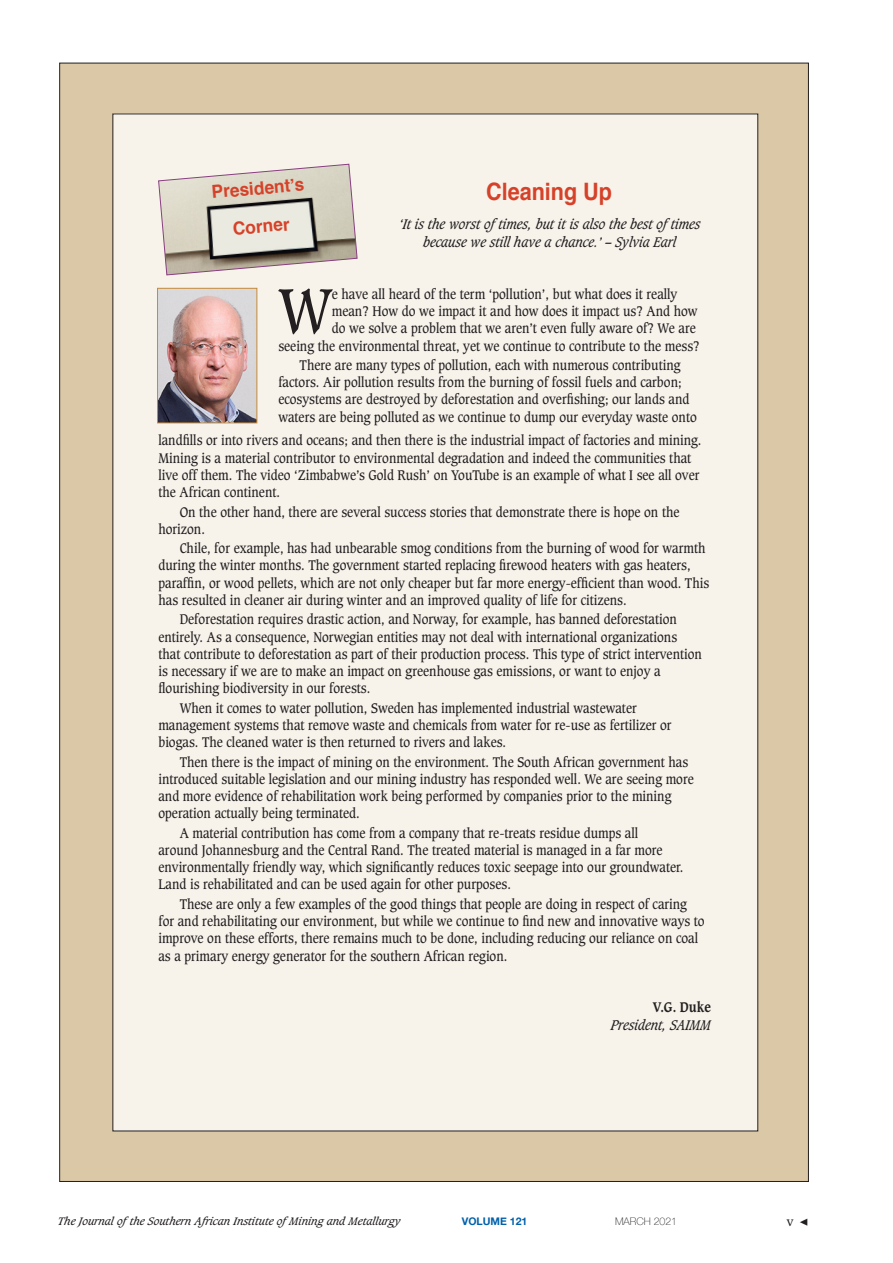
<style>
.page{position:relative;width:893px;height:1263px;background:#fff}
.page>*{position:absolute;margin:0;border:0;box-sizing:border-box;transform-origin:0 0}
.t1{font:61.5px "Caxton";color:#231f20;scale:.9 1}
.t2{font:700 24px "Helvetica";color:#d64229;scale:.9 1}
.t3{font:700 18px "Helvetica";color:#d64229;scale:.96 1}
.Body_Copy{font:13.5px/17.2px "Caxton";color:#231f20;scale:.9 1}
.t4{font:italic 13.5px/17.2px "Caxton";color:#231f20;text-align:center;scale:.9 1}
.t5{font:700 13.5px "Caxton";color:#231f20;scale:.9 1}
.t6{font:12px "Caxton";color:#231f20}
.t7{font:italic 10.5px "Caxton";color:#231f20}
.t8{font:700 10.5px "Helvetica Neue";color:#0161aa}
.t9{font:100 10.5px "Helvetica Neue";color:#231f20}
.s1{font-family:"Minion Pro";font-size:15px}
</style>
<div class="page">
<div style="left:60px;top:63px;width:748px;height:1118px;background:#dbc8a6"></div>
<div style="left:113px;top:114px;width:645px;height:1017px;background:#f7f3eb"></div>
<svg style="left:158px;top:164px;width:199px;height:111px"></svg>
<img style="left:159px;top:290px;width:96px;height:131px">
<div style="left:157px;top:288px;width:100px;height:135px;border:1px solid #c58b3a"></div>
<p class="t3" style="left:210px;top:178px;width:98px;rotate:-5deg">President’s</p>
<p class="t3" style="left:232px;top:214px;width:61px;rotate:-5deg">Corner</p>
<p class="t2" style="left:486px;top:173px;width:142px">Cleaning Up</p>
<p class="t4" style="left:399px;top:216px;width:337px">‘It is the worst oftimes, but it is also the best oftimes because we still have a chance.’ – Sylvia Earl</p>
<p class="t1" style="left:278px;top:274px;width:61px">W</p>
<p class="Body_Copy" style="left:332px;top:286px;width:385px">e have all heard of the term ‘pollution’, but what does it really</p>
<p class="Body_Copy" style="left:332px;top:303px;width:408px">mean? How do we impact it and how does it impact us? And how</p>
<p class="Body_Copy" style="left:332px;top:320px;width:406px">do we solve a problem that we aren’t even fully aware of? We are</p>
<p class="Body_Copy" style="left:278px;top:337px;width:470px">seeing the environmental threat, yet we continue to contribute to the mess?</p>
<p class="Body_Copy" style="left:278px;top:357px;width:466px;text-indent:21px">There are many types of pollution, each with numerous contributing factors. Air pollution results from the burning of fossil fuels and carbon; ecosystems are destroyed by deforestation and overfishing; our lands and waters are being polluted as we continue to dump our everyday waste onto</p>
<p class="Body_Copy" style="left:158px;top:432px;width:605px">landfills or into rivers and oceans; and then there is the industrial impact of factories and mining.<br>Mining is a material contributor to environmental degradation and indeed the communities that live off them. The video ‘Zimbabwe’s Gold Rush’ on YouTube is an example of what I see all over the African continent.</p>
<p class="Body_Copy" style="left:158px;top:503px;width:580px;text-indent:21px">On the other hand, there are several success stories that demonstrate there is hope on the horizon.</p>
<p class="Body_Copy" style="left:158px;top:540px;width:613px;text-indent:21px">Chile, for example, has had unbearable smog conditions from the burning of wood for warmth during the winter months. The government started replacing firewood heaters with gas heaters, paraffin, or wood pellets, which are not only cheaper but far more energy-efficient than wood. This has resulted in cleaner air during winter and an improved quality of life for citizens.</p>
<p class="Body_Copy" style="left:158px;top:611px;width:605px;text-indent:21px">Deforestation requires drastic action, and Norway, for example, has banned deforestation entirely. As a consequence, Norwegian entities may not deal with international organizations that contribute to deforestation as part of their production process. This type of strict intervention is necessary if we are to make an impact on greenhouse gas emissions, or want to enjoy a flourishing biodiversity in our forests.</p>
<p class="Body_Copy" style="left:158px;top:699px;width:572px;text-indent:21px">When it comes to water pollution, Sweden has implemented industrial wastewater management systems that remove waste and chemicals from water for re-use as fertilizer or biogas. The cleaned water is then returned to rivers and lakes.</p>
<p class="Body_Copy" style="left:158px;top:753px;width:596px;text-indent:21px">Then there is the impact of mining on the environment. The South African government has introduced suitable legislation and our mining industry has responded well. We are seeing more and more evidence of rehabilitation work being performed by companies prior to the mining operation actually being terminated.</p>
<p class="Body_Copy" style="left:158px;top:824px;width:585px;text-indent:21px">A material contribution has come from a company that re-treats residue dumps all<br>around Johannesburg and the Central Rand. The treated material is managed in a far more environmentally friendly way, which significantly reduces toxic seepage into our groundwater.<br>Land is rehabilitated and can be used again for other purposes.</p>
<p class="Body_Copy" style="left:158px;top:895px;width:608px;text-indent:21px">These are only a few examples of the good things that people are doing in respect of caring for and rehabilitating our environment, but while we continue to find new and innovative ways to improve on these efforts, there remains much to be done, including reducing our reliance on coal as a primary energy generator for the southern African region.</p>
<p class="t5" style="left:653px;top:999px;width:66px">V.G. Duke</p>
<p class="t4" style="left:611px;top:1016px;width:113px">President, SAIMM</p>
<p class="t7" style="left:58px;top:1215px;width:344px">The Journal ofthe Southern African Institute ofMining and Metallurgy</p>
<p class="t8" style="left:462px;top:1213px;width:67px">VOLUME 121</p>
<p class="t9" style="left:615px;top:1213px;width:64px">MARCH 2021</p>
<p class="t6" style="left:787px;top:1214px;width:23px">v <span class="s1">◀</span></p>
</div>
